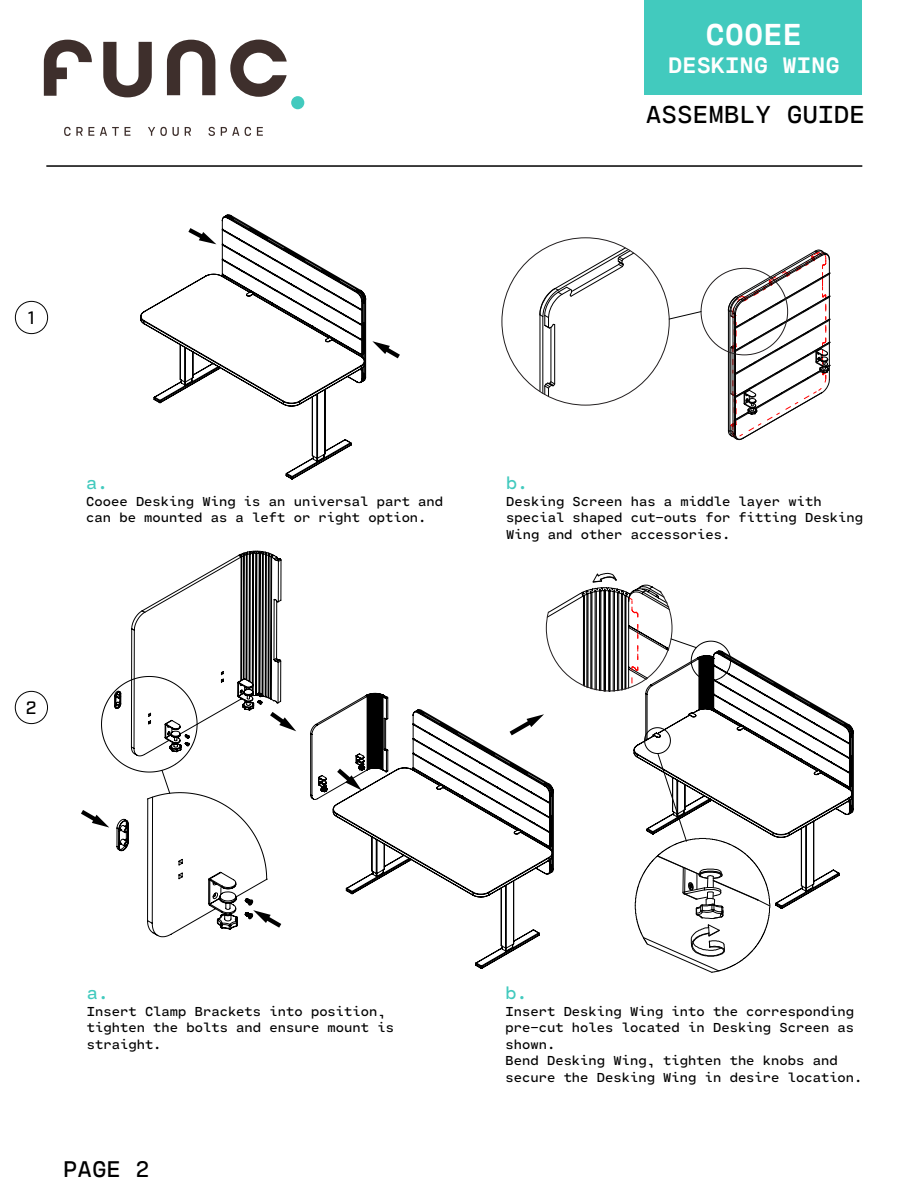
<style>
.page{position:relative;width:918px;height:1188px;background:#fff}
.page>*{position:absolute;margin:0;border:0;box-sizing:border-box;transform-origin:0 0}
.t1{font:700 31.5px "Cartograph CF";color:#fff}
.t2{font:25.5px "Cartograph CF";color:#000}
.t3{font:23.55px "Cartograph CF";color:#000}
.t4{font:700 23.25px "Cartograph CF";color:#fff}
.t5{font:18px "Cartograph CF";color:#42cabe}
.t6{font:500 18px "Industry";color:#000}
.t7{font:13.5px/16.5px "Cartograph CF";color:#000}
</style>
<div class="page">
<div style="left:645px;top:0;width:217px;height:94px;background:#42cabe"></div>
<hr style="left:46px;top:165px;width:816px;height:2px;background:#000">
<div style="left:291px;top:96px;width:13px;height:13px;background:#42cabe;border-radius:50%"></div>
<svg style="left:103px;top:42px;width:49px;height:55px"></svg>
<svg style="left:167px;top:40px;width:48px;height:55px"></svg>
<svg style="left:44px;top:40px;width:48px;height:56px"></svg>
<svg style="left:230px;top:40px;width:57px;height:57px"></svg>
<svg style="left:64px;top:127px;width:30px;height:9px"></svg>
<svg style="left:100px;top:127px;width:19px;height:9px"></svg>
<svg style="left:125px;top:127px;width:5px;height:9px"></svg>
<svg style="left:148px;top:127px;width:19px;height:9px"></svg>
<svg style="left:173px;top:127px;width:6px;height:9px"></svg>
<svg style="left:185px;top:127px;width:6px;height:9px"></svg>
<svg style="left:208px;top:127px;width:7px;height:9px"></svg>
<svg style="left:221px;top:127px;width:18px;height:9px"></svg>
<svg style="left:245px;top:127px;width:6px;height:9px"></svg>
<svg style="left:257px;top:127px;width:6px;height:9px"></svg>
<div style="left:15px;top:301px;width:33px;height:33px;border:1px solid #000;border-radius:50%"></div>
<div style="left:15px;top:691px;width:33px;height:33px;border:1px solid #000;border-radius:50%"></div>
<svg style="left:140px;top:214px;width:226px;height:265px"></svg>
<svg style="left:372px;top:341px;width:28px;height:18px"></svg>
<svg style="left:184px;top:224px;width:32px;height:20px"></svg>
<svg style="left:728px;top:250px;width:102px;height:190px"></svg>
<hr style="left:551px;top:327px;width:1px;height:55px;background:#000">
<hr style="left:554px;top:325px;width:1px;height:59px;background:#000">
<svg style="left:544px;top:381px;width:11px;height:15px"></svg>
<hr style="left:540px;top:315px;width:1px;height:76px;background:#000">
<hr style="left:543px;top:316px;width:1px;height:77px;background:#000">
<svg style="left:539px;top:248px;width:95px;height:81px"></svg>
<svg style="left:669px;top:311px;width:33px;height:9px"></svg>
<svg style="left:333px;top:709px;width:221px;height:260px"></svg>
<svg style="left:310px;top:693px;width:78px;height:107px"></svg>
<svg style="left:634px;top:656px;width:220px;height:253px"></svg>
<svg style="left:635px;top:727px;width:135px;height:246px"></svg>
<svg style="left:505px;top:714px;width:39px;height:25px"></svg>
<svg style="left:546px;top:573px;width:185px;height:119px"></svg>
<svg style="left:81px;top:551px;width:215px;height:386px"></svg>
<h1 class="t1" style="left:705px;top:9px;width:98px">COOEE</h1>
<h3 class="t4" style="left:668px;top:46px;width:173px">DESKING WING</h3>
<h2 class="t2" style="left:646px;top:93px;width:221px">ASSEMBLY GUIDE</h2>
<h3 class="t6" style="left:28px;top:307px;width:8px">1</h3>
<h3 class="t5" style="left:86px;top:469px;width:24px">a.</h3>
<p class="t7" style="left:86px;top:493px;width:359px">Cooee Desking Wing is an universal part and can be mounted as a left or right option.</p>
<h3 class="t6" style="left:26px;top:697px;width:12px">2</h3>
<h3 class="t5" style="left:506px;top:469px;width:24px">b.</h3>
<p class="t7" style="left:506px;top:493px;width:359px">Desking Screen has a middle layer with special shaped cut-outs for fitting Desking<br>Wing and other accessories.</p>
<h3 class="t5" style="left:87px;top:979px;width:24px">a.</h3>
<p class="t7" style="left:87px;top:1002px;width:309px">Insert Clamp Brackets into position, tighten the bolts and ensure mount is straight.</p>
<h3 class="t3" style="left:63px;top:1150px;width:88px">PAGE 2</h3>
<h3 class="t5" style="left:506px;top:978px;width:24px">b.</h3>
<p class="t7" style="left:506px;top:1002px;width:359px">Insert Desking Wing into the corresponding pre-cut holes located in Desking Screen as shown.<br>Bend Desking Wing, tighten the knobs and secure the Desking Wing in desire location.</p>
</div>
